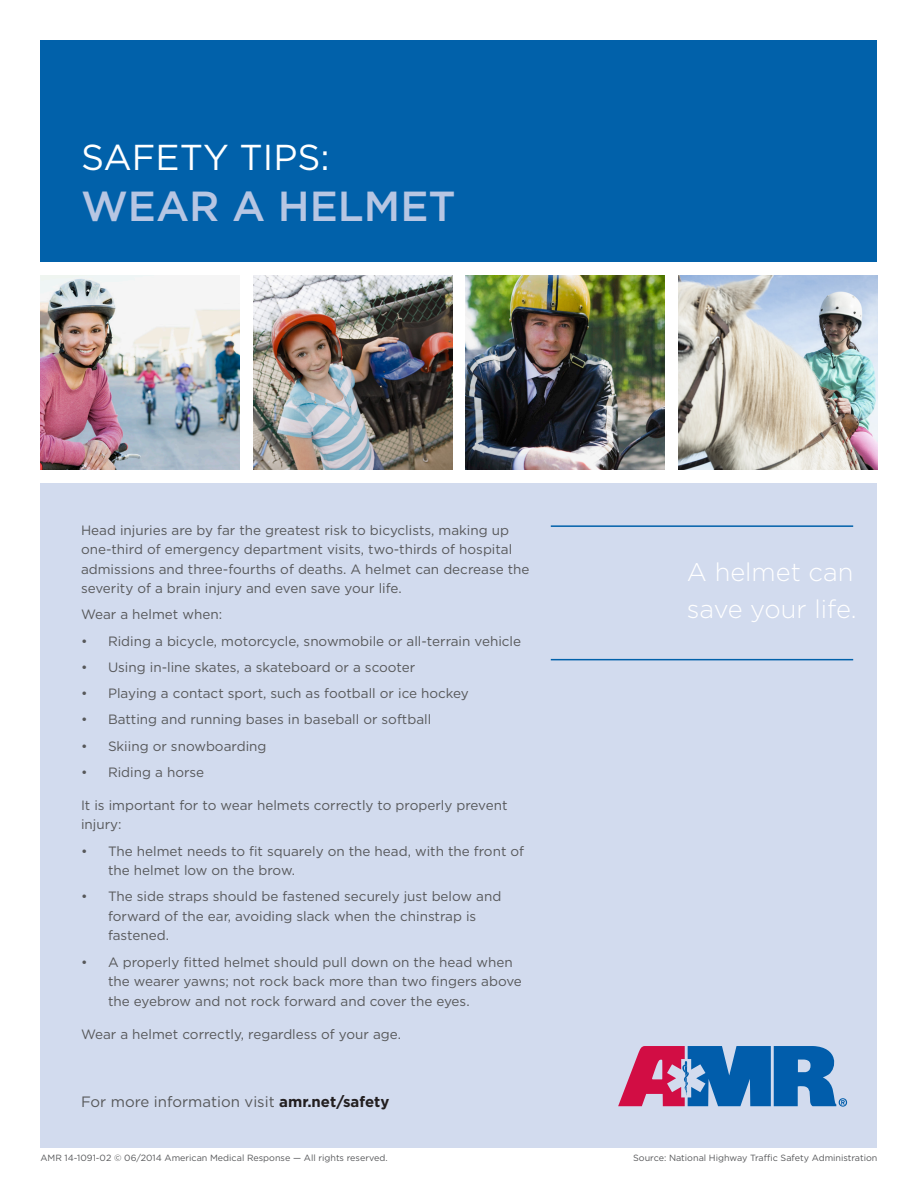
<style>
.page{position:relative;width:918px;height:1188px;background:#fff}
.page>*{position:absolute;margin:0;border:0;box-sizing:border-box;transform-origin:0 0}
.t1{font:500 42px "Gotham";color:#b7c6e3}
.t2{font:36px "Gotham";color:#fff}
.t3{font:300 25.5px/37.5px "Gotham";color:#fff}
.t4{font:15px "Gotham";color:#57585a}
.t5{font:13.5px/19.5px "Gotham";color:#57585a}
.t6{font:9px "Gotham";color:#57585a}
.s1{font-weight:700;color:#231f20}
</style>
<div class="page">
<div style="left:40px;top:40px;width:838px;height:222px;background:#0161aa"></div>
<div style="left:40px;top:483px;width:838px;height:665px;background:#d2dbee"></div>
<img style="left:40px;top:275px;width:200px;height:195px">
<img style="left:253px;top:275px;width:199px;height:195px">
<img style="left:466px;top:275px;width:199px;height:195px">
<img style="left:678px;top:275px;width:200px;height:195px">
<svg style="left:618px;top:1046px;width:229px;height:61px"></svg>
<hr style="left:551px;top:525px;width:302px;height:2px;background:#0161aa">
<hr style="left:551px;top:659px;width:302px;height:1px;background:#0161aa">
<p class="t2" style="left:81px;top:134px;width:250px">SAFETY TIPS:</p>
<p class="t1" style="left:81px;top:179px;width:376px">WEAR A HELMET</p>
<p class="t5" style="left:81px;top:520px;width:450px">Head injuries are by far the greatest risk to bicyclists, making up one-third of emergency department visits, two-thirds of hospital admissions and three-fourths of deaths. A helmet can decrease the severity of a brain injury and even save your life.</p>
<p class="t5" style="left:81px;top:605px;width:143px">Wear a helmet when:</p>
<p class="t5" style="left:81px;top:631px;width:442px">• Riding a bicycle, motorcycle, snowmobile or all-terrain vehicle</p>
<p class="t5" style="left:81px;top:657px;width:336px">• Using in-line skates, a skateboard or a scooter</p>
<p class="t5" style="left:81px;top:683px;width:389px">• Playing a contact sport, such as football or ice hockey</p>
<p class="t5" style="left:81px;top:710px;width:352px">• Batting and running bases in baseball or softball</p>
<p class="t5" style="left:81px;top:736px;width:187px">• Skiing or snowboarding</p>
<p class="t5" style="left:81px;top:762px;width:125px">• Riding a horse</p>
<p class="t5" style="left:81px;top:795px;width:428px">It is important for to wear helmets correctly to properly prevent injury:</p>
<p class="t5" style="left:108px;top:841px;width:418px;text-indent:-27px">• The helmet needs to fit squarely on the head, with the front of the helmet low on the brow.</p>
<p class="t5" style="left:108px;top:887px;width:395px;text-indent:-27px">• The side straps should be fastened securely just below and forward of the ear, avoiding slack when the chinstrap is fastened.</p>
<p class="t5" style="left:108px;top:952px;width:415px;text-indent:-27px">• A properly fitted helmet should pull down on the head when the wearer yawns; not rock back more than two fingers above the eyebrow and not rock forward and cover the eyes.</p>
<p class="t5" style="left:81px;top:1024px;width:321px">Wear a helmet correctly, regardless of your age.</p>
<p class="t4" style="left:81px;top:1092px;width:310px">For more information visit <span class="s1">amr.net/safety</span></p>
<p class="t3" style="left:687px;top:552px;width:171px">A helmet can save your life.</p>
<p class="t6" style="left:40px;top:1153px;width:349px">AMR 14-1091-02 © 06/2014 American Medical Response — All rights reserved.</p>
<p class="t6" style="left:633px;top:1153px;width:246px">Source: National Highway Traffic Safety Administration</p>
</div>
